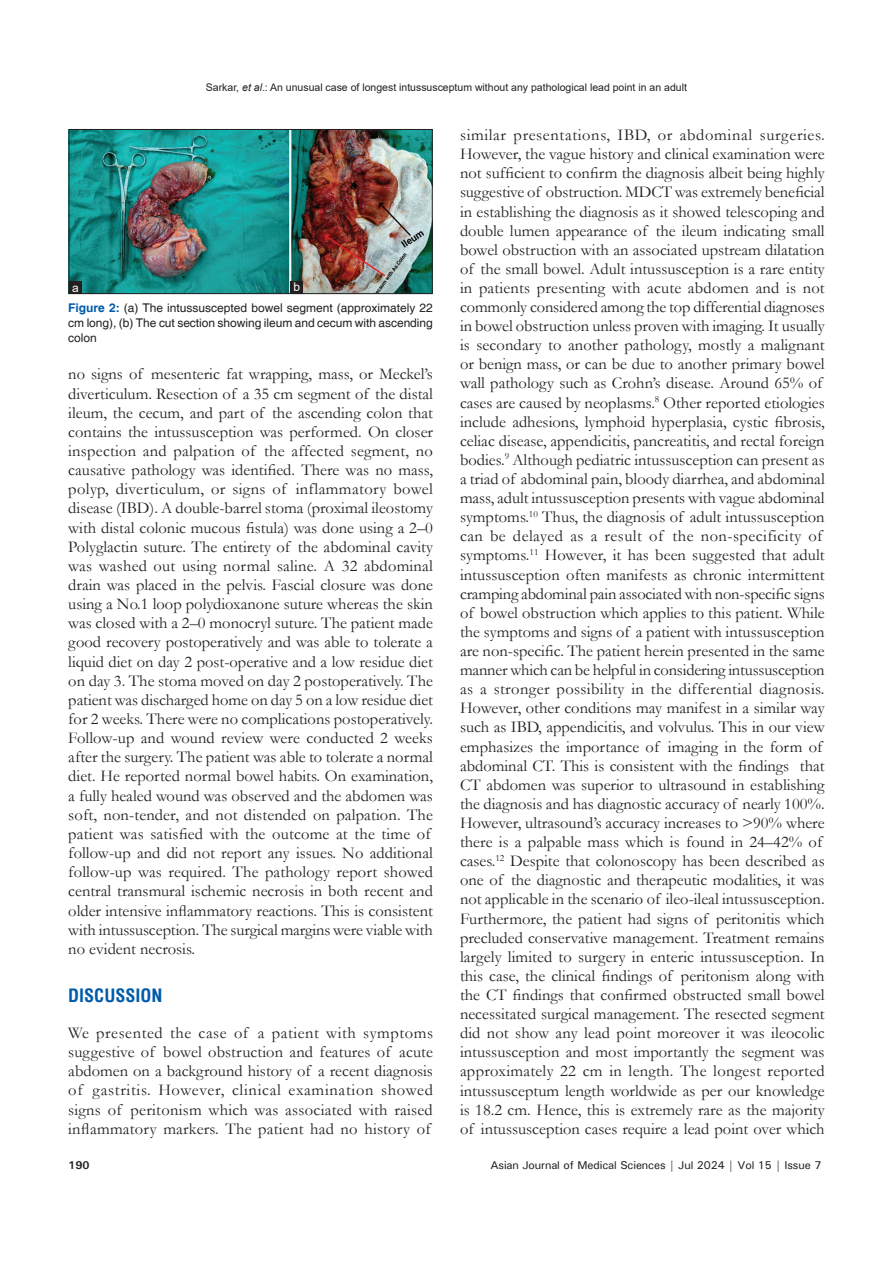
<style>
.page{position:relative;width:893px;height:1263px;background:#fff}
.page>*{position:absolute;margin:0;border:0;box-sizing:border-box;transform-origin:0 0}
.t1{font:700 condensed 18px "Helvetica";color:#015aaa}
.TX{font:16.5px/19px "Garamond";color:#231f20}
.FGC{font:12px/15px "Helvetica";letter-spacing:-.005em;color:#231f20;text-align:justify}
.LABEL{font:12px "Arial";color:#fff}
.t2{font:500 11.25px "Univers";letter-spacing:-.01em;color:#231f20}
.t3{font:700 11.25px "Univers";color:#231f20}
.t4{font:10.5px "Arial";color:#231f20}
.s1{font-style:italic}
.s2{font-weight:700;color:#015aaa}
</style>
<div class="page">
<img style="left:71px;top:131px;width:359px;height:161px">
<div style="left:69px;top:129px;width:363px;height:165px;border:1px solid #231f20"></div>
<div style="left:291px;top:281px;width:12px;height:12px;background:#231f20"></div>
<div style="left:69px;top:281px;width:13px;height:13px;background:#231f20"></div>
<p class="t4" style="left:206px;top:80px;width:482px">Sarkar, <span class="s1">et al</span>.: An unusual case of longest intussusceptum without any pathological lead point in an adult</p>
<p class="LABEL" style="left:72px;top:279px;width:8px">a</p>
<p class="LABEL" style="left:294px;top:279px;width:8px">b</p>
<p class="FGC" style="left:68px;top:300px;width:366px"><span class="s2">Figure 2:</span> (a) The intussuscepted bowel segment (approximately 22 cm long), (b) The cut section showing ileum and cecum with ascending colon</p>
<p class="TX" style="left:68px;top:364px;width:366px">no signs of mesenteric fat wrapping, mass, or Meckel’s diverticulum. Resection of a 35 cm segment of the distal ileum, the cecum, and part of the ascending colon that contains the intussusception was performed. On closer inspection and palpation of the affected segment, no causative pathology was identified. There was no mass, polyp, diverticulum, or signs of inflammatory bowel disease (IBD). A double-barrel stoma (proximal ileostomy with distal colonic mucous fistula) was done using a 2–0<br>Polyglactin suture. The entirety of the abdominal cavity was washed out using normal saline. A 32 abdominal drain was placed in the pelvis. Fascial closure was done using a No.1 loop polydioxanone suture whereas the skin was closed with a 2–0 monocryl suture. The patient made good recovery postoperatively and was able to tolerate a liquid diet on day 2 post-operative and a low residue diet on day 3. The stoma moved on day 2 postoperatively. The patient was discharged home on day 5 on a low residue diet for 2 weeks. There were no complications postoperatively.<br>Follow-up and wound review were conducted 2 weeks after the surgery. The patient was able to tolerate a normal diet. He reported normal bowel habits. On examination, a fully healed wound was observed and the abdomen was soft, non-tender, and not distended on palpation. The patient was satisfied with the outcome at the time of follow-up and did not report any issues. No additional follow-up was required. The pathology report showed central transmural ischemic necrosis in both recent and older intensive inflammatory reactions. This is consistent with intussusception. The surgical margins were viable with no evident necrosis.</p>
<h1 class="t1" style="left:68px;top:983px;width:96px">DISCUSSION</h1>
<p class="TX" style="left:68px;top:1023px;width:366px;text-align:justify">We presented the case of a patient with symptoms suggestive of bowel obstruction and features of acute abdomen on a background history of a recent diagnosis of gastritis. However, clinical examination showed signs of peritonism which was associated with raised inflammatory markers. The patient had no history of</p>
<p class="TX" style="left:460px;top:125px;width:366px">similar presentations, IBD, or abdominal surgeries.<br>However, the vague history and clinical examination were not sufficient to confirm the diagnosis albeit being highly suggestive of obstruction. MDCT was extremely beneficial in establishing the diagnosis as it showed telescoping and double lumen appearance of the ileum indicating small bowel obstruction with an associated upstream dilatation of the small bowel. Adult intussusception is a rare entity in patients presenting with acute abdomen and is not commonly considered among the top differential diagnoses in bowel obstruction unless proven with imaging. It usually is secondary to another pathology, mostly a malignant or benign mass, or can be due to another primary bowel wall pathology such as Crohn’s disease. Around 65% of cases are caused by neoplasms.<sup>8</sup> Other reported etiologies include adhesions, lymphoid hyperplasia, cystic fibrosis, celiac disease, appendicitis, pancreatitis, and rectal foreign bodies.<sup>9</sup> Although pediatric intussusception can present as a triad of abdominal pain, bloody diarrhea, and abdominal mass, adult intussusception presents with vague abdominal symptoms.<sup>10</sup> Thus, the diagnosis of adult intussusception can be delayed as a result of the non-specificity of symptoms.<sup>11</sup> However, it has been suggested that adult intussusception often manifests as chronic intermittent cramping abdominal pain associated with non-specific signs of bowel obstruction which applies to this patient. While the symptoms and signs of a patient with intussusception are non-specific. The patient herein presented in the same manner which can be helpful in considering intussusception as a stronger possibility in the differential diagnosis.<br>However, other conditions may manifest in a similar way such as IBD, appendicitis, and volvulus. This in our view emphasizes the importance of imaging in the form of abdominal CT. This is consistent with the findings that CT abdomen was superior to ultrasound in establishing the diagnosis and has diagnostic accuracy of nearly 100%.<br>However, ultrasound’s accuracy increases to &gt;90% where there is a palpable mass which is found in 24–42% of cases.<sup>12</sup> Despite that colonoscopy has been described as one of the diagnostic and therapeutic modalities, it was not applicable in the scenario of ileo-ileal intussusception.<br>Furthermore, the patient had signs of peritonitis which precluded conservative management. Treatment remains largely limited to surgery in enteric intussusception. In this case, the clinical findings of peritonism along with the CT findings that confirmed obstructed small bowel necessitated surgical management. The resected segment did not show any lead point moreover it was ileocolic intussusception and most importantly the segment was approximately 22 cm in length. The longest reported intussusceptum length worldwide as per our knowledge is 18.2 cm. Hence, this is extremely rare as the majority of intussusception cases require a lead point over which</p>
<p class="t3" style="left:68px;top:1158px;width:23px">190</p>
<p class="t2" style="left:490px;top:1157px;width:333px">Asian Journal of Medical Sciences | Jul 2024 | Vol 15 | Issue 7</p>
</div>
